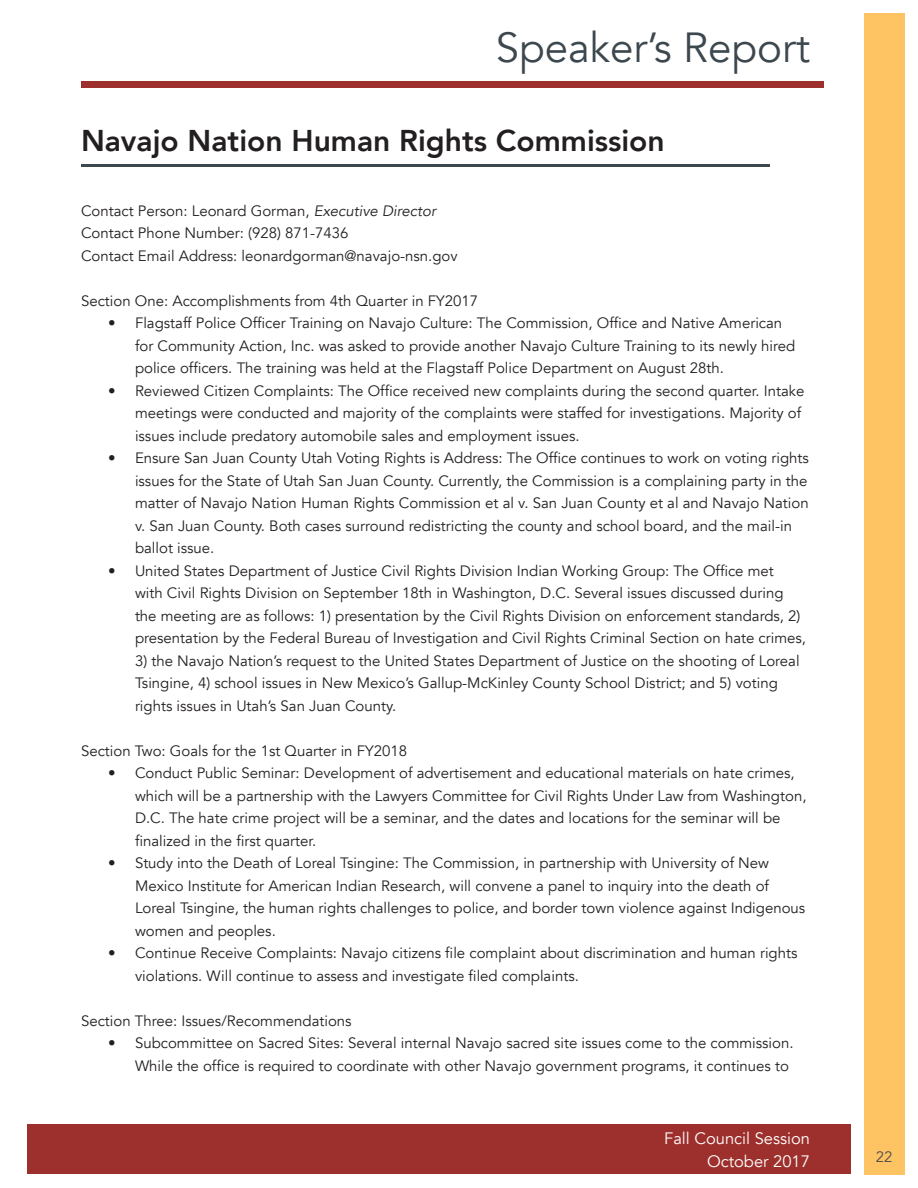
<style>
.page{position:relative;width:918px;height:1188px;background:#fff}
.page>*{position:absolute;margin:0;border:0;box-sizing:border-box;transform-origin:0 0}
.t1{font:42px "Avenir";color:#3d474e}
.t2{font:800 30px "Avenir";color:#231f20}
.t3{font:16.5px/22.5px "Avenir";color:#fff;text-align:right}
.t4{font:15px/22.5px "Avenir";color:#231f20}
.t5{font:15px "Avenir";color:#4b4c4d}
.s1{font-style:italic}
</style>
<div class="page">
<div style="left:864px;top:14px;width:40px;height:1161px;background:#fec463"></div>
<div style="left:81px;top:81px;width:743px;height:6px;background:#9d302c"></div>
<div style="left:27px;top:1124px;width:823px;height:50px;background:#9d302c"></div>
<hr style="left:81px;top:164px;width:689px;height:3px;background:#3d474e">
<h1 class="t1" style="left:496px;top:20px;width:316px">Speaker’s Report</h1>
<h2 class="t2" style="left:81px;top:121px;width:585px">Navajo Nation Human Rights Commission</h2>
<p class="t4" style="left:81px;top:200px;width:378px">Contact Person: Leonard Gorman, <span class="s1">Executive Director<br></span>Contact Phone Number: (928) 871-7436<br>Contact Email Address: leonardgorman@navajo-nsn.gov</p>
<p class="t4" style="left:81px;top:290px;width:399px">Section One: Accomplishments from 4th Quarter in FY2017</p>
<p class="t4" style="left:135px;top:312px;width:662px;text-indent:-27px">• Flagstaff Police Officer Training on Navajo Culture: The Commission, Office and Native American for Community Action, Inc. was asked to provide another Navajo Culture Training to its newly hired police officers. The training was held at the Flagstaff Police Department on August 28th.</p>
<p class="t4" style="left:135px;top:380px;width:671px;text-indent:-27px">• Reviewed Citizen Complaints: The Office received new complaints during the second quarter. Intake meetings were conducted and majority of the complaints were staffed for investigations. Majority of issues include predatory automobile sales and employment issues.</p>
<p class="t4" style="left:135px;top:447px;width:675px;text-indent:-27px">• Ensure San Juan County Utah Voting Rights is Address: The Office continues to work on voting rights issues for the State of Utah San Juan County. Currently, the Commission is a complaining party in the matter of Navajo Nation Human Rights Commission et al v. San Juan County et al and Navajo Nation v. San Juan County. Both cases surround redistricting the county and school board, and the mail-in ballot issue.</p>
<p class="t4" style="left:135px;top:560px;width:673px;text-indent:-27px">• United States Department of Justice Civil Rights Division Indian Working Group: The Office met<br>with Civil Rights Division on September 18th in Washington, D.C. Several issues discussed during the meeting are as follows: 1) presentation by the Civil Rights Division on enforcement standards, 2) presentation by the Federal Bureau of Investigation and Civil Rights Criminal Section on hate crimes,</p>
<p class="t4" style="left:135px;top:650px;width:666px">3) the Navajo Nation’s request to the United States Department of Justice on the shooting of Loreal<br>Tsingine, 4) school issues in New Mexico’s Gallup-McKinley County School District; and 5) voting rights issues in Utah’s San Juan County.</p>
<p class="t4" style="left:81px;top:740px;width:328px">Section Two: Goals for the 1st Quarter in FY2018</p>
<p class="t4" style="left:135px;top:762px;width:673px;text-indent:-27px">• Conduct Public Seminar: Development of advertisement and educational materials on hate crimes, which will be a partnership with the Lawyers Committee for Civil Rights Under Law from Washington, D.C. The hate crime project will be a seminar, and the dates and locations for the seminar will be finalized in the first quarter.</p>
<p class="t4" style="left:135px;top:852px;width:672px;text-indent:-27px">• Study into the Death of Loreal Tsingine: The Commission, in partnership with University of New Mexico Institute for American Indian Research, will convene a panel to inquiry into the death of Loreal Tsingine, the human rights challenges to police, and border town violence against Indigenous women and peoples.</p>
<p class="t4" style="left:135px;top:942px;width:664px;text-indent:-27px">• Continue Receive Complaints: Navajo citizens file complaint about discrimination and human rights violations. Will continue to assess and investigate filed complaints.</p>
<p class="t4" style="left:81px;top:1010px;width:272px">Section Three: Issues/Recommendations</p>
<p class="t4" style="left:135px;top:1032px;width:660px;text-indent:-27px">• Subcommittee on Sacred Sites: Several internal Navajo sacred site issues come to the commission.<br>While the office is required to coordinate with other Navajo government programs, it continues to</p>
<p class="t3" style="left:664px;top:1128px;width:147px">Fall Council Session<br>October 2017</p>
<p class="t5" style="left:876px;top:1147px;width:18px">22</p>
</div>
